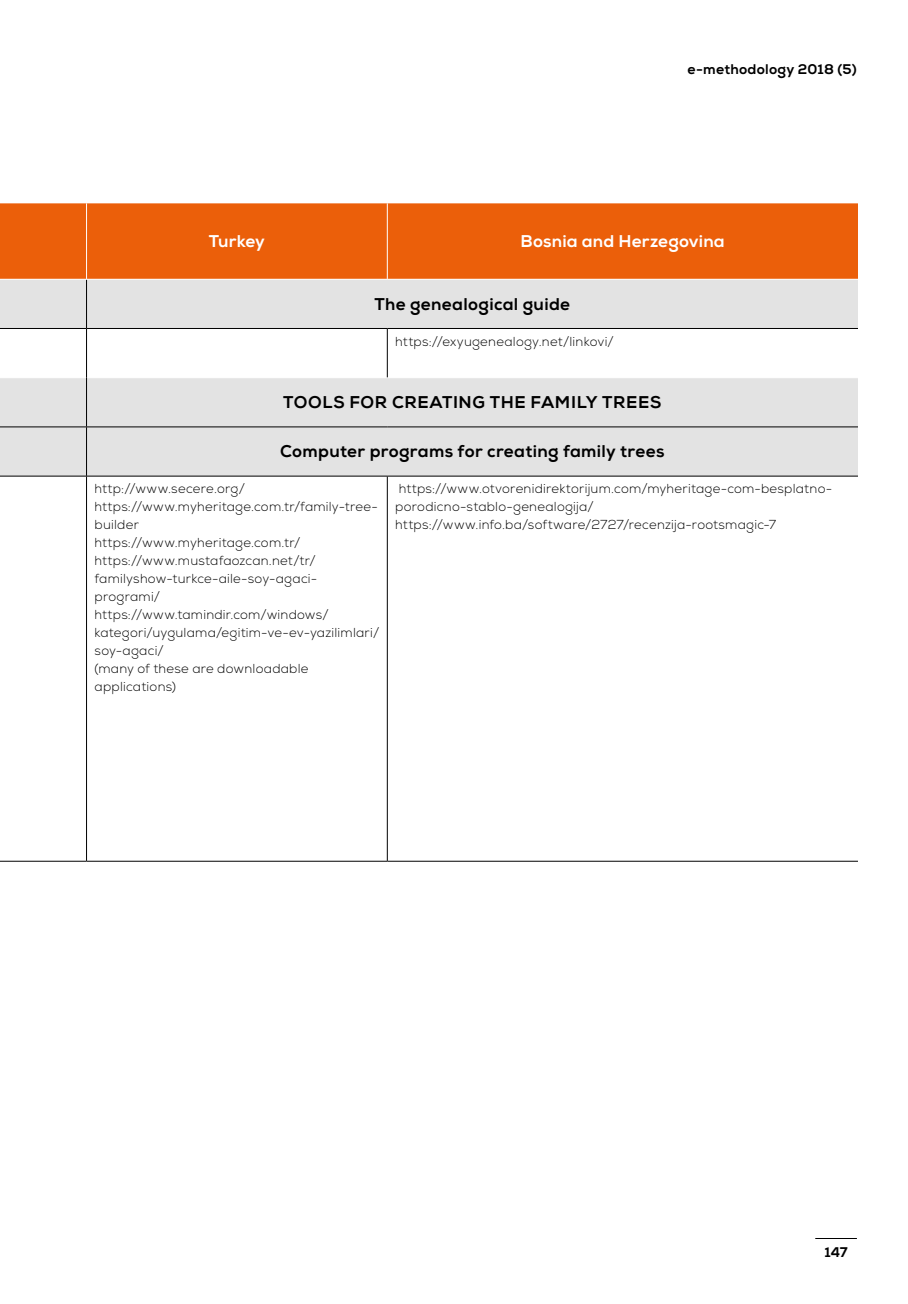
<style>
.page{position:relative;width:908px;height:1304px;background:#fff}
.page>*{position:absolute;margin:0;border:0;box-sizing:border-box;transform-origin:0 0}
.t1{font:800 17px "Nexa";letter-spacing:.02em;color:#000}
.t2{font:800 17px "Nexa";letter-spacing:.01em;color:#fff}
.t3{font:800 14px "Nexa";letter-spacing:.015em;color:#000}
.t4{font:300 13px/18px "Nexa";letter-spacing:.02em;color:#000}
</style>
<div class="page">
<hr style="left:814px;top:1238px;width:42px;height:1px;background:#000">
<div style="left:0;top:203px;width:857px;height:76px;background:#eb5f0a"></div>
<svg style="left:0;top:280px;width:857px;height:196px;fill:#e3e3e3"></svg>
<hr style="left:86px;top:280px;width:1px;height:48px;background:#000">
<hr style="left:0;top:328px;width:86px;height:1px;background:#000">
<hr style="left:86px;top:328px;width:301px;height:1px;background:#000">
<hr style="left:387px;top:328px;width:470px;height:1px;background:#000">
<hr style="left:0;top:427px;width:86px;height:1px;background:#000">
<hr style="left:86px;top:427px;width:301px;height:1px;background:#000">
<hr style="left:86px;top:427px;width:1px;height:49px;background:#000">
<hr style="left:387px;top:427px;width:470px;height:1px;background:#000">
<hr style="left:0;top:476px;width:86px;height:1px;background:#000">
<hr style="left:86px;top:476px;width:301px;height:1px;background:#000">
<hr style="left:387px;top:476px;width:470px;height:1px;background:#000">
<hr style="left:0;top:861px;width:86px;height:1px;background:#000">
<hr style="left:86px;top:861px;width:301px;height:1px;background:#000">
<hr style="left:387px;top:861px;width:470px;height:1px;background:#000">
<hr style="left:86px;top:203px;width:1px;height:76px;background:#fff">
<hr style="left:387px;top:203px;width:1px;height:76px;background:#fff">
<hr style="left:0;top:377px;width:86px;height:1px;background:#fff">
<hr style="left:87px;top:377px;width:300px;height:1px;background:#fff">
<hr style="left:387px;top:377px;width:470px;height:1px;background:#fff">
<hr style="left:86px;top:329px;width:1px;height:49px;background:#000">
<hr style="left:387px;top:329px;width:1px;height:48px;background:#000">
<hr style="left:86px;top:378px;width:1px;height:49px;background:#000">
<hr style="left:86px;top:476px;width:1px;height:385px;background:#000">
<hr style="left:387px;top:476px;width:1px;height:385px;background:#000">
<p class="t3" style="left:687px;top:60px;width:171px">e-methodology 2018 (5)</p>
<h1 class="t2" style="left:209px;top:231px;width:57px">Turkey</h1>
<h1 class="t2" style="left:520px;top:231px;width:206px">Bosnia and Herzegovina</h1>
<h1 class="t1" style="left:374px;top:294px;width:197px">The genealogical guide</h1>
<p class="t4" style="left:395px;top:332px;width:220px">https://exyugenealogy.net/linkovi/</p>
<h1 class="t1" style="left:283px;top:392px;width:379px">TOOLS FOR CREATING THE FAMILY TREES</h1>
<h1 class="t1" style="left:280px;top:441px;width:386px">Computer programs for creating family trees</h1>
<p class="t4" style="left:94px;top:480px;width:286px">http://www.secere.org/ https://www.myheritage.com.tr/family-tree&shy;builder<br>https://www.myheritage.com.tr/ https://www.mustafaozcan.net/tr/ familyshow-turkce-aile-soy-agaci&shy;programi/ https://www.tamindir.com/windows/ kategori/uygulama/egitim-ve-ev-yazilimlari/ soy-agaci/<br>(many of these are downloadable applications)</p>
<p class="t4" style="left:395px;top:480px;width:438px">https://www.otvorenidirektorijum.com/myheritage-com-besplatno&shy;porodicno-stablo-genealogija/ https://www.info.ba/software/2727/recenzija-rootsmagic-7</p>
<p class="t3" style="left:824px;top:1244px;width:25px">147</p>
</div>
